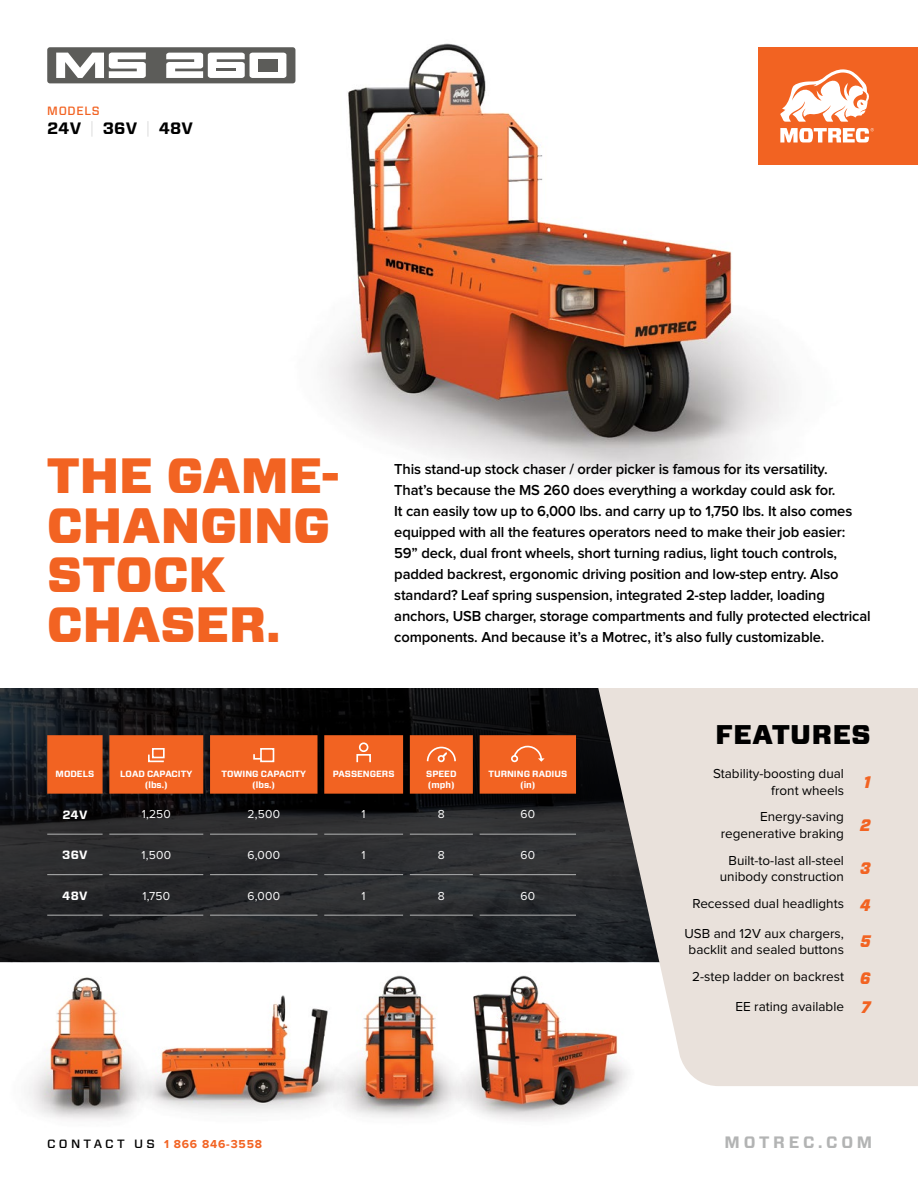
<style>
.page{position:relative;width:918px;height:1188px;background:#fff}
.page>*{position:absolute;margin:0;border:0;box-sizing:border-box;transform-origin:0 0}
.t1{font:900 49.5px/49.5px "Forza";color:#f26322}
.t2{font:900 27px "Forza";letter-spacing:.02em;color:#000}
.t3{font:700 16.5px "Forza";letter-spacing:.01em;color:#000}
.t4{font:700 16.5px "Forza";letter-spacing:.225em;color:#b3b4b4}
.t5{font:600 15px/21px "Proxima Nova";letter-spacing:-.01em;color:#000}
.t6{font:13.5px/16.5px "Proxima Nova";color:#000}
.t7{font:12px "Proxima Nova";letter-spacing:.02em;color:#fff}
.t8{font:700 12px "Proxima Nova";letter-spacing:.07em;color:#f26322}
.t9{font:700 12px "Forza";letter-spacing:.02em;color:#fff}
.t10{font:500 12px "Forza";letter-spacing:.06em;color:#f26322}
.t11{font:700 9px/10.5px "Forza";color:#fff;text-align:center}
.s1{font-weight:100;color:#b3b4b4}
.s2{font-family:"Forza";font-weight:900;font-style:italic;font-size:16.65px;color:#f26322}
.s3{font-family:"Forza";font-weight:500;color:#000}
</style>
<div class="page">
<img style="left:0;top:688px;width:581px;height:255px">
<svg style="left:581px;top:688px;width:337px;height:398px;background:#d6cfc9"></svg>
<img style="left:99px;top:43px;width:688px;height:438px">
<img style="left:0;top:937px;width:229px;height:183px">
<img style="left:107px;top:943px;width:158px;height:177px">
<img style="left:265px;top:937px;width:139px;height:180px">
<img style="left:404px;top:937px;width:274px;height:184px">
<div style="left:758px;top:47px;width:160px;height:118px;background:#f26322"></div>
<svg style="left:780px;top:69px;width:89px;height:53px"></svg>
<svg style="left:780px;top:128px;width:94px;height:14px"></svg>
<svg style="left:47px;top:47px;width:248px;height:36px"></svg>
<hr style="left:47px;top:834px;width:56px;height:1px;background:#b3b4b4">
<hr style="left:109px;top:834px;width:94px;height:1px;background:#b3b4b4">
<hr style="left:109px;top:874px;width:94px;height:1px;background:#b3b4b4">
<hr style="left:210px;top:834px;width:108px;height:1px;background:#b3b4b4">
<hr style="left:210px;top:874px;width:108px;height:1px;background:#b3b4b4">
<hr style="left:324px;top:834px;width:79px;height:1px;background:#b3b4b4">
<hr style="left:324px;top:874px;width:79px;height:1px;background:#b3b4b4">
<hr style="left:410px;top:834px;width:63px;height:1px;background:#b3b4b4">
<hr style="left:410px;top:874px;width:63px;height:1px;background:#b3b4b4">
<hr style="left:480px;top:834px;width:96px;height:1px;background:#b3b4b4">
<hr style="left:480px;top:874px;width:96px;height:1px;background:#b3b4b4">
<hr style="left:47px;top:874px;width:56px;height:1px;background:#b3b4b4">
<hr style="left:47px;top:915px;width:56px;height:1px;background:#b3b4b4">
<hr style="left:109px;top:915px;width:94px;height:1px;background:#b3b4b4">
<hr style="left:210px;top:915px;width:108px;height:1px;background:#b3b4b4">
<hr style="left:324px;top:915px;width:79px;height:1px;background:#b3b4b4">
<hr style="left:410px;top:915px;width:63px;height:1px;background:#b3b4b4">
<hr style="left:480px;top:915px;width:96px;height:1px;background:#b3b4b4">
<svg style="left:47px;top:735px;width:529px;height:59px;background:#e15f24"></svg>
<p class="t10" style="left:47px;top:102px;width:54px">MODELS</p>
<p class="t3" style="left:47px;top:117px;width:147px">24V <span class="s1">|</span> 36V <span class="s1">|</span> 48V</p>
<h1 class="t1" style="left:47px;top:452px;width:294px">THE GAME-<br>CHANGING<br>STOCK<br>CHASER.</h1>
<p class="t5" style="left:394px;top:459px;width:478px">This stand-up stock chaser / order picker is famous for its versatility.<br>That’s because the MS 260 does everything a workday could ask for.<br>It can easily tow up to 6,000 lbs. and carry up to 1,750 lbs. It also comes equipped with all the features operators need to make their job easier:<br>59” deck, dual front wheels, short turning radius, light touch controls, padded backrest, ergonomic driving position and low-step entry. Also standard? Leaf spring suspension, integrated 2-step ladder, loading anchors, USB charger, storage compartments and fully protected electrical components. And because it’s a Motrec, it’s also fully customizable.</p>
<p class="t11" style="left:56px;top:769px;width:40px">MODELS</p>
<p class="t11" style="left:120px;top:769px;width:73px">LOAD CAPACITY (lbs.)</p>
<p class="t11" style="left:221px;top:769px;width:86px">TOWING CAPACITY (lbs.)</p>
<p class="t11" style="left:333px;top:769px;width:63px">PASSENGERS</p>
<p class="t11" style="left:426px;top:769px;width:32px;text-align:left">SPEED (mph)</p>
<p class="t11" style="left:488px;top:769px;width:80px">TURNING RADIUS (in)</p>
<p class="t9" style="left:62px;top:806px;width:26px">24V</p>
<p class="t7" style="left:142px;top:809px;width:31px">1,250</p>
<p class="t7" style="left:248px;top:809px;width:34px">2,500</p>
<p class="t7" style="left:362px;top:809px;width:6px">1</p>
<p class="t7" style="left:438px;top:809px;width:8px">8</p>
<p class="t7" style="left:520px;top:809px;width:16px">60</p>
<p class="t9" style="left:62px;top:847px;width:27px">36V</p>
<p class="t7" style="left:142px;top:850px;width:31px">1,500</p>
<p class="t7" style="left:248px;top:850px;width:34px">6,000</p>
<p class="t7" style="left:362px;top:850px;width:6px">1</p>
<p class="t7" style="left:438px;top:850px;width:8px">8</p>
<p class="t7" style="left:520px;top:850px;width:16px">60</p>
<p class="t9" style="left:62px;top:888px;width:27px">48V</p>
<p class="t7" style="left:143px;top:890px;width:29px">1,750</p>
<p class="t7" style="left:248px;top:890px;width:34px">6,000</p>
<p class="t7" style="left:362px;top:890px;width:6px">1</p>
<p class="t7" style="left:438px;top:890px;width:8px">8</p>
<p class="t7" style="left:520px;top:890px;width:16px">60</p>
<h2 class="t2" style="left:716px;top:716px;width:157px">FEATURES</h2>
<p class="t6" style="left:771px;top:766px;width:101px;text-indent:-58px">Stability-boosting dual front wheels <sup>1</sup></p>
<p class="t6" style="left:721px;top:809px;width:152px;text-indent:39px">Energy-saving regenerative braking <sup>2</sup></p>
<p class="t6" style="left:720px;top:853px;width:152px;text-indent:9px">Built-to-last all-steel unibody construction <sup>3</sup></p>
<p class="t6" style="left:684px;top:890px;width:188px;line-height:29.5px;text-indent:8px">Recessed dual headlights <span class="s2">4<br></span>USB and 12V aux chargers,</p>
<p class="t6" style="left:689px;top:937px;width:184px;line-height:26.8px">backlit and sealed buttons <sup>5<br></sup>2-step ladder on backrest <span class="s2">6</span></p>
<p class="t6" style="left:735px;top:999px;width:137px">EE rating available <span class="s2">7</span></p>
<p class="t8" style="left:47px;top:1138px;width:216px"><span class="s3">C O N TA C T U S</span> 1 866 846-3558</p>
<p class="t4" style="left:725px;top:1131px;width:149px">MOTREC.COM</p>
</div>
